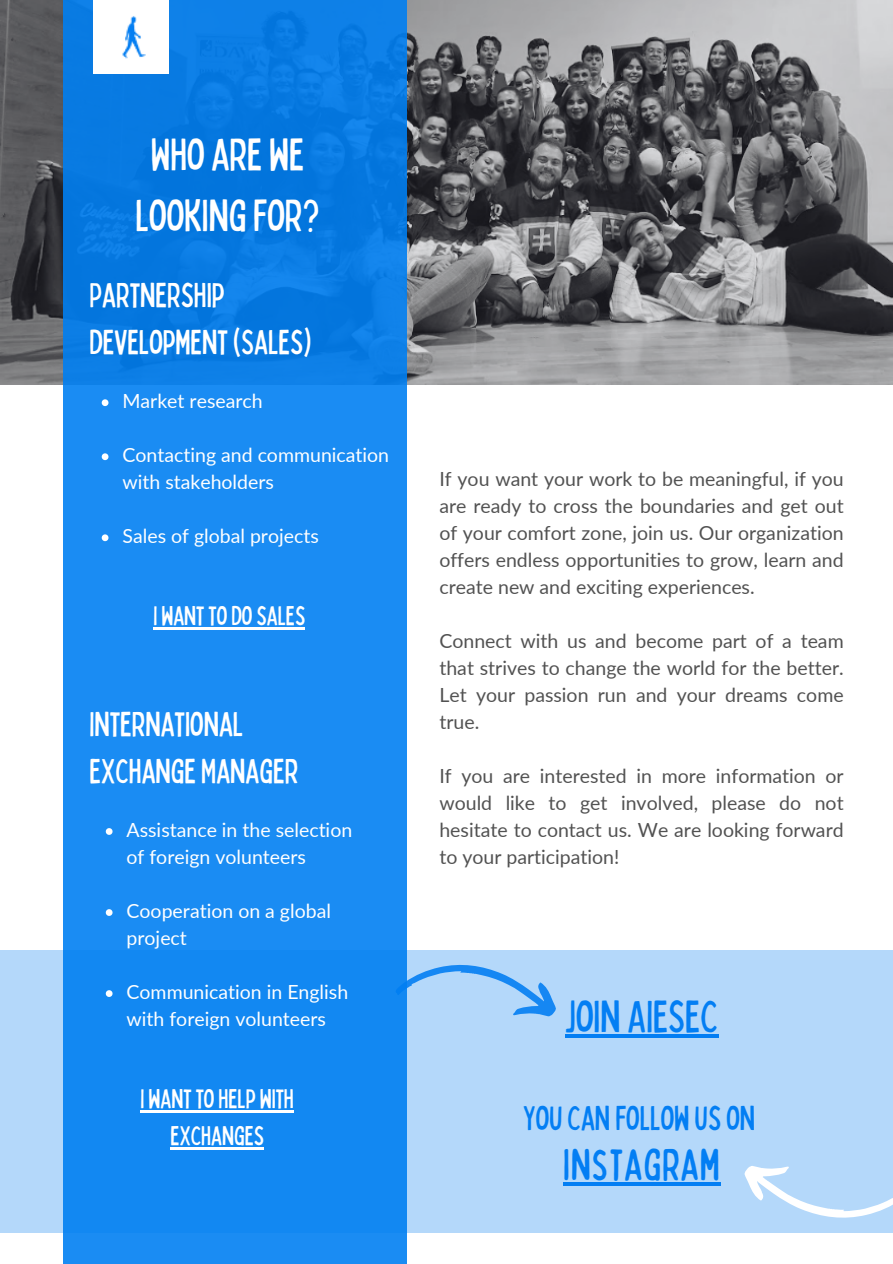
<style>
.page{position:relative;width:893px;height:1264px;background:#fff}
.page>*{position:absolute;margin:0;border:0;box-sizing:border-box;transform-origin:0 0}
.t1{font:condensed 45px/61.8px "Bobby Jones";color:#fff;text-align:center}
.t2{font:condensed 45px "Bobby Jones";color:#037ef3}
.t3{font:condensed 45px "Bobby Jones Soft";color:#037ef3}
.t4{font:condensed 34.5px/47.2px "Bobby Jones";color:#fff}
.t5{font:condensed 34.5px "Bobby Jones";color:#037ef3}
.t6{font:condensed 27px/37.2px "Bobby Jones";color:#fff;text-align:center}
.t7{font:19.5px/27px "Lato";color:#525252;text-align:justify}
.t8{font:19.5px/27px "Lato";color:#fff}
</style>
<div class="page">
<img style="left:0;top:0;width:892px;height:385px">
<div style="left:0;top:950px;width:892px;height:282px;background:#b4d8fa"></div>
<svg style="left:407px;top:964px;width:149px;height:53px"></svg>
<div style="left:63px;top:0;width:344px;height:1263px;background:linear-gradient(to bottom,#0b7ce3,#1b8ff8)"></div>
<img style="left:93px;top:0;width:76px;height:73px">
<svg style="left:744px;top:1166px;width:148px;height:52px"></svg>
<svg style="left:102px;top:399px;width:6px;height:7px"></svg>
<svg style="left:102px;top:453px;width:6px;height:7px"></svg>
<svg style="left:102px;top:534px;width:6px;height:7px"></svg>
<svg style="left:106px;top:828px;width:6px;height:6px"></svg>
<svg style="left:106px;top:909px;width:6px;height:6px"></svg>
<svg style="left:106px;top:990px;width:6px;height:6px"></svg>
<hr style="left:141px;top:1110px;width:153px;height:2px;background:#fff">
<hr style="left:170px;top:1147px;width:94px;height:2px;background:#fff">
<hr style="left:153px;top:627px;width:152px;height:3px;background:#fff">
<hr style="left:565px;top:1034px;width:153px;height:3px;background:#037ef3">
<hr style="left:563px;top:1182px;width:157px;height:3px;background:#037ef3">
<p class="t1" style="left:135px;top:121px;width:185px">WHO ARE WE<br>LOOKINGFOR?</p>
<h1 class="t4" style="left:89px;top:270px;width:223px">PARTNERSHIP<br>DEVELOPMENT(SALES)</h1>
<p class="t8" style="left:122px;top:387px;width:142px">Market research</p>
<p class="t8" style="left:122px;top:441px;width:268px">Contacting and communication with stakeholders</p>
<p class="t8" style="left:122px;top:522px;width:198px">Sales of global projects</p>
<p class="t6" style="left:153px;top:596px;width:153px">I WANTTODOSALES</p>
<p class="t4" style="left:89px;top:699px;width:210px">INTERNATIONAL<br>EXCHANGE MANAGER</p>
<p class="t8" style="left:126px;top:816px;width:227px">Assistance in the selection of foreign volunteers</p>
<p class="t8" style="left:126px;top:897px;width:206px">Cooperation on a global project</p>
<p class="t8" style="left:126px;top:978px;width:223px">Communication in English with foreign volunteers</p>
<p class="t6" style="left:141px;top:1079px;width:155px">I WANTTOHELP WITH<br>EXCHANGES</p>
<p class="t7" style="left:439px;top:464px;width:406px">If you want your work to be meaningful, if you are ready to cross the boundaries and get out of your comfort zone, join us. Our organization offers endless opportunities to grow, learn and create new and exciting experiences.</p>
<p class="t7" style="left:439px;top:626px;width:406px">Connect with us and become part of a team that strives to change the world for the better.<br>Let your passion run and your dreams come true.</p>
<p class="t7" style="left:439px;top:761px;width:406px">If you are interested in more information or would like to get involved, please do not hesitate to contact us. We are looking forward to your participation!</p>
<p class="t2" style="left:565px;top:987px;width:155px">JOIN AIESEC</p>
<h1 class="t5" style="left:522px;top:1095px;width:234px">YOUCAN FOLLOW USON</h1>
<h2 class="t3" style="left:563px;top:1136px;width:159px">INSTAGRAM</h2>
</div>
